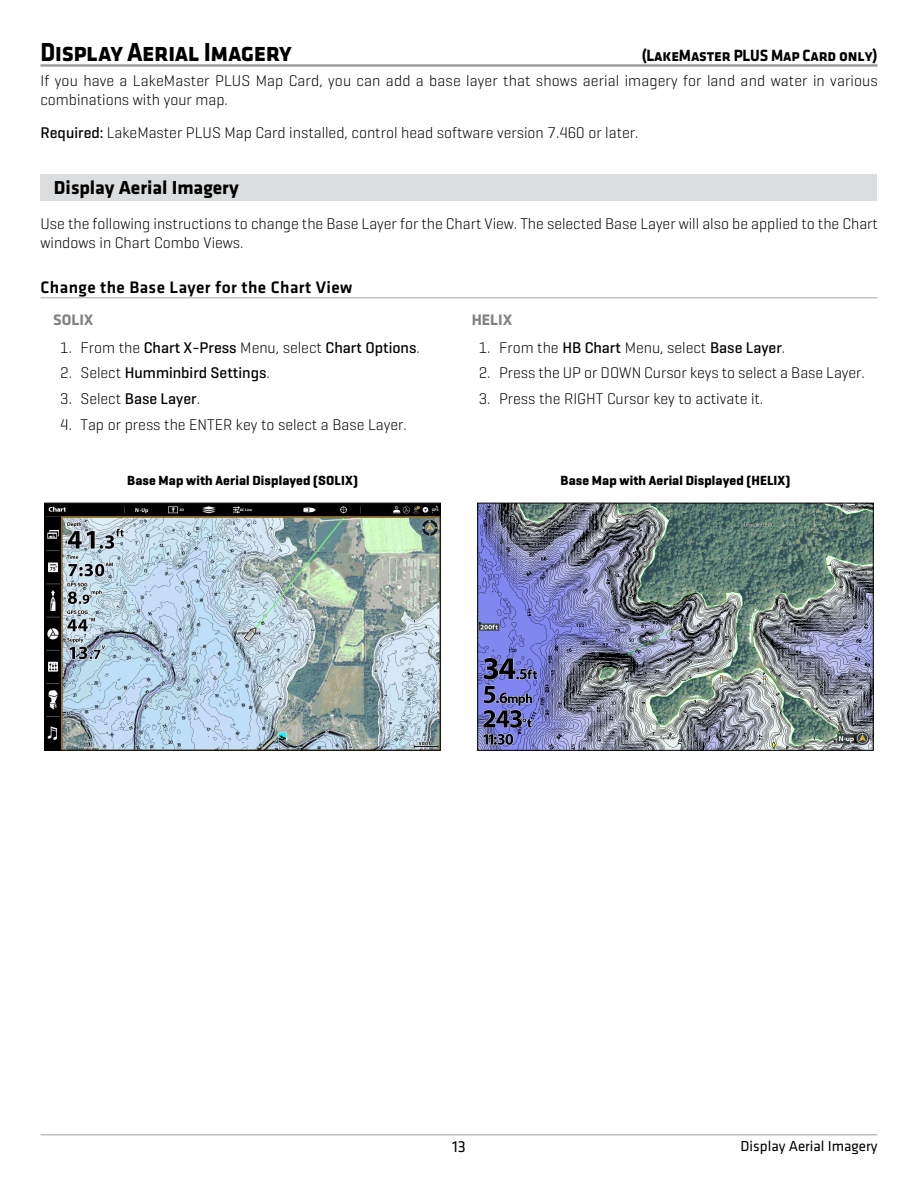
<style>
.page{position:relative;width:918px;height:1188px;background:#fff}
.page>*{position:absolute;margin:0;border:0;box-sizing:border-box;transform-origin:0 0}
.t1{font:700 27px "Klavika";letter-spacing:-.02em;color:#000;scale:.92 1}
.t2{font:700 19.5px "Klavika";color:#000}
.t3{font:500 17.25px "Klavika";letter-spacing:.025em;color:#000}
.t4{font:700 16.8px "Klavika";letter-spacing:-.01em;color:#000;scale:.92 1}
.t5{font:16.5px "Klavika";color:#000}
.t6{font:300 15.75px/18.9px "Geogrotesque";color:#000}
.t7{font:500 15.75px "Geogrotesque";color:#000}
.t8{font:700 15.75px "Klavika";color:#808285}
.t9{font:15px "Klavika";color:#000}
.t10{font:700 13.5px "Geogrotesque";letter-spacing:.01em;color:#000}
.s1{font-weight:500}
.s2{font-weight:300}
</style>
<div class="page">
<hr style="left:40px;top:1134px;width:837px;height:2px;background:#bcbec0">
<hr style="left:40px;top:64px;width:837px;height:3px;background:#939598">
<div style="left:40px;top:174px;width:837px;height:27px;background:#dcddde"></div>
<hr style="left:40px;top:297px;width:837px;height:1px;background:#a7a9ac">
<img style="left:46px;top:505px;width:393px;height:244px">
<div style="left:44px;top:503px;width:397px;height:248px;border:1px solid #000"></div>
<img style="left:479px;top:505px;width:393px;height:244px">
<div style="left:477px;top:503px;width:397px;height:248px;border:1px solid #000"></div>
<h1 class="t1" style="left:40px;top:40px;width:275px">Display Aerial Imagery</h1>
<p class="t4" style="left:642px;top:48px;width:258px">(LakeMaster PLUS Map Card only)</p>
<p class="t6" style="left:40px;top:73px;width:839px">If you have a LakeMaster PLUS Map Card, you can add a base layer that shows aerial imagery for land and water in various combinations with your map.</p>
<p class="t6" style="left:40px;top:125px;width:599px"><span class="s1">Required:</span> LakeMaster PLUS Map Card installed, control head software version 7.460 or later.</p>
<p class="t2" style="left:54px;top:179px;width:186px">Display Aerial Imagery</p>
<p class="t6" style="left:40px;top:216px;width:839px">Use the following instructions to change the Base Layer for the Chart View. The selected Base Layer will also be applied to the Chart windows in Chart Combo Views.</p>
<p class="t3" style="left:40px;top:280px;width:313px">Change the Base Layer for the Chart View</p>
<p class="t8" style="left:53px;top:313px;width:42px">SOLIX</p>
<p class="t8" style="left:472px;top:313px;width:42px">HELIX</p>
<p class="t7" style="left:60px;top:341px;width:361px"><span class="s2">1. From the</span> Chart X-Press <span class="s2">Menu, select</span> Chart Options<span class="s2">.</span></p>
<p class="t7" style="left:60px;top:367px;width:211px"><span class="s2">2. Select</span> Humminbird Settings<span class="s2">.</span></p>
<p class="t6" style="left:60px;top:391px;width:141px">3. Select <span class="s1">Base Layer</span>.</p>
<p class="t6" style="left:60px;top:416px;width:348px">4. Tap or press the ENTER key to select a Base Layer.</p>
<p class="t6" style="left:479px;top:339px;width:308px">1. From the <span class="s1">HB Chart</span> Menu, select <span class="s1">Base Layer</span>.</p>
<p class="t6" style="left:479px;top:365px;width:387px">2. Press the UP or DOWN Cursor keys to select a Base Layer.</p>
<p class="t6" style="left:479px;top:391px;width:286px">3. Press the RIGHT Cursor key to activate it.</p>
<p class="t10" style="left:127px;top:475px;width:232px">Base Map with Aerial Displayed (SOLIX)</p>
<p class="t10" style="left:560px;top:475px;width:231px">Base Map with Aerial Displayed (HELIX)</p>
<p class="t5" style="left:452px;top:1140px;width:15px">13</p>
<p class="t9" style="left:741px;top:1140px;width:138px">Display Aerial Imagery</p>
</div>
